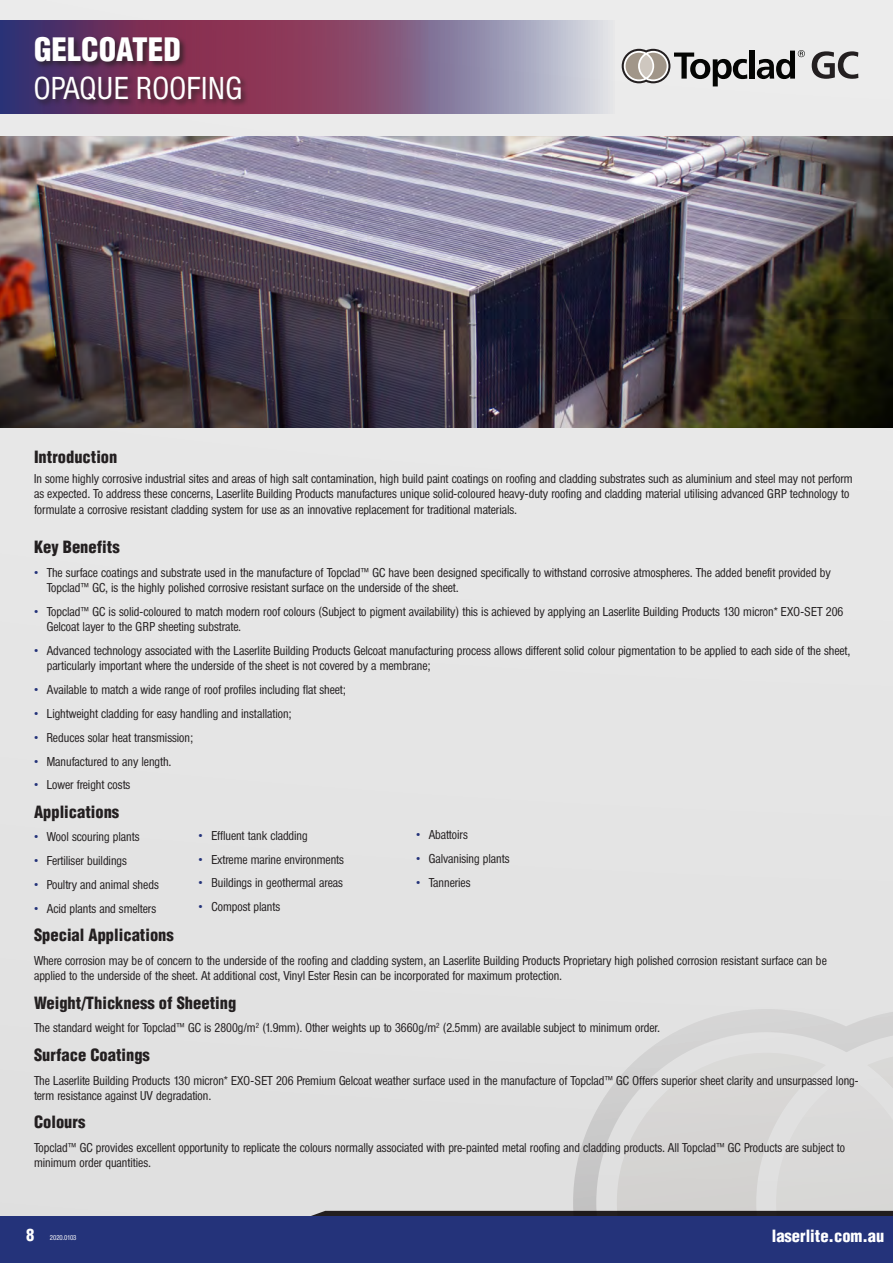
<style>
.page{position:relative;width:893px;height:1263px;background:#e5e5e5}
.page>*{position:absolute;margin:0;border:0;box-sizing:border-box;transform-origin:0 0}
.t1{font:300 31.5px/37.8px "Helvetica Con BQ";letter-spacing:.02em;color:#fff}
.t2{font:900 condensed 16.5px "Helvetica";color:#231f20}
.t3{font:900 condensed 16.5px "Helvetica";color:#fff}
.t4{font:300 12.75px/15.3px "Helvetica Con BQ";color:#231f20}
.t5{font:300 7.05px "Helvetica Con BQ";color:#fff}
.s1{font-family:"Helvetica";font-weight:900;font-stretch:condensed}
.s2{color:#24337a}
</style>
<div class="page">
<div style="left:0;top:20px;width:614px;height:94px;background:#dedfe3"></div>
<svg style="left:0;top:20px;width:593px;height:94px;background:#a19fb9"></svg>
<svg style="left:1px;top:20px;width:428px;height:94px;background:#7a4067"></svg>
<svg style="left:676px;top:1009px;width:217px;height:23px;fill:#d5d5d5"></svg>
<svg style="left:644px;top:1032px;width:249px;height:21px"></svg>
<svg style="left:300px;top:1053px;width:593px;height:164px"></svg>
<div style="left:749px;top:51px;width:5px;height:28px;background:#040503"></div>
<svg style="left:757px;top:50px;width:48px;height:29px"></svg>
<svg style="left:622px;top:49px;width:125px;height:37px"></svg>
<svg style="left:812px;top:51px;width:46px;height:28px"></svg>
<div style="left:34px;top:35px;width:215px;height:73px;background:#231f20;opacity:.75"></div>
<img style="left:0;top:136px;width:893px;height:291px">
<div style="left:0;top:1217px;width:893px;height:46px;background:#24337a"></div>
<p class="t1" style="left:34px;top:32px;width:210px"><span class="s1">GELCOATED<br></span>OPAQUE ROOFING</p>
<p class="t2" style="left:34px;top:447px;width:85px">Introduction</p>
<p class="t4" style="left:34px;top:471px;width:820px">In some highly corrosive industrial sites and areas of high salt contamination, high build paint coatings on roofing and cladding substrates such as aluminium and steel may not perform as expected. To address these concerns, Laserlite Building Products manufactures unique solid-coloured heavy-duty roofing and cladding material utilising advanced GRP technology to formulate a corrosive resistant cladding system for use as an innovative replacement for traditional materials.</p>
<p class="t2" style="left:34px;top:536px;width:87px">Key Benefits</p>
<p class="t4" style="left:47px;top:565px;width:785px;text-indent:-13px"><span class="s2">•</span> The surface coatings and substrate used in the manufacture of Topclad™ GC have been designed specifically to withstand corrosive atmospheres. The added benefit provided by<br>Topclad™ GC, is the highly polished corrosive resistant surface on the underside of the sheet.</p>
<p class="t4" style="left:47px;top:604px;width:798px;text-indent:-13px"><span class="s2">•</span> Topclad™ GC is solid-coloured to match modern roof colours (Subject to pigment availability) this is achieved by applying an Laserlite Building Products 130 micron* EXO-SET 206<br>Gelcoat layer to the GRP sheeting substrate.</p>
<p class="t4" style="left:47px;top:643px;width:805px;text-indent:-13px"><span class="s2">•</span> Advanced technology associated with the Laserlite Building Products Gelcoat manufacturing process allows different solid colour pigmentation to be applied to each side of the sheet, particularly important where the underside of the sheet is not covered by a membrane;</p>
<p class="t4" style="left:34px;top:682px;width:313px"><span class="s2">•</span> Available to match a wide range of roof profiles including flat sheet;</p>
<p class="t4" style="left:34px;top:706px;width:259px"><span class="s2">•</span> Lightweight cladding for easy handling and installation;</p>
<p class="t4" style="left:34px;top:730px;width:161px"><span class="s2">•</span> Reduces solar heat transmission;</p>
<p class="t4" style="left:34px;top:754px;width:139px"><span class="s2">•</span> Manufactured to any length.</p>
<p class="t4" style="left:34px;top:778px;width:98px"><span class="s2">•</span> Lower freight costs</p>
<p class="t2" style="left:34px;top:801px;width:87px">Applications</p>
<p class="t4" style="left:34px;top:830px;width:107px"><span class="s2">•</span> Wool scouring plants</p>
<p class="t4" style="left:34px;top:854px;width:94px"><span class="s2">•</span> Fertiliser buildings</p>
<p class="t4" style="left:34px;top:877px;width:126px"><span class="s2">•</span> Poultry and animal sheds</p>
<p class="t4" style="left:34px;top:901px;width:124px"><span class="s2">•</span> Acid plants and smelters</p>
<p class="t2" style="left:34px;top:925px;width:141px">Special Applications</p>
<p class="t4" style="left:34px;top:953px;width:794px">Where corrosion may be of concern to the underside of the roofing and cladding system, an Laserlite Building Products Proprietary high polished corrosion resistant surface can be applied to the underside of the sheet. At additional cost, Vinyl Ester Resin can be incorporated for maximum protection.</p>
<p class="t2" style="left:34px;top:992px;width:204px">Weight/Thickness of Sheeting</p>
<p class="t4" style="left:34px;top:1021px;width:627px">The standard weight for Topclad™ GC is 2800g/m<sup>2</sup> (1.9mm). Other weights up to 3660g/m<sup>2</sup> (2.5mm) are available subject to minimum order.</p>
<p class="t2" style="left:34px;top:1044px;width:117px">Surface Coatings</p>
<p class="t4" style="left:34px;top:1073px;width:826px">The Laserlite Building Products 130 micron* EXO-SET 206 Premium Gelcoat weather surface used in the manufacture of Topclad™ GC Offers superior sheet clarity and unsurpassed long&shy;term resistance against UV degradation.</p>
<p class="t2" style="left:34px;top:1112px;width:53px">Colours</p>
<p class="t4" style="left:34px;top:1140px;width:813px">Topclad™ GC provides excellent opportunity to replicate the colours normally associated with pre-painted metal roofing and cladding products. All Topclad™ GC Products are subject to minimum order quantities.</p>
<p class="t4" style="left:416px;top:827px;width:53px"><span class="s2">•</span> Abattoirs</p>
<p class="t4" style="left:416px;top:851px;width:95px"><span class="s2">•</span> Galvanising plants</p>
<p class="t4" style="left:416px;top:875px;width:56px"><span class="s2">•</span> Tanneries</p>
<p class="t4" style="left:199px;top:828px;width:111px"><span class="s2">•</span> Effluent tank cladding</p>
<p class="t4" style="left:199px;top:852px;width:147px"><span class="s2">•</span> Extreme marine environments</p>
<p class="t4" style="left:199px;top:876px;width:146px"><span class="s2">•</span> Buildings in geothermal areas</p>
<p class="t4" style="left:199px;top:899px;width:83px"><span class="s2">•</span> Compost plants</p>
<p class="t3" style="left:26px;top:1225px;width:10px">8</p>
<p class="t5" style="left:50px;top:1234px;width:28px">2020.0103</p>
<p class="t3" style="left:772px;top:1225px;width:114px">laserlite.com.au</p>
</div>
